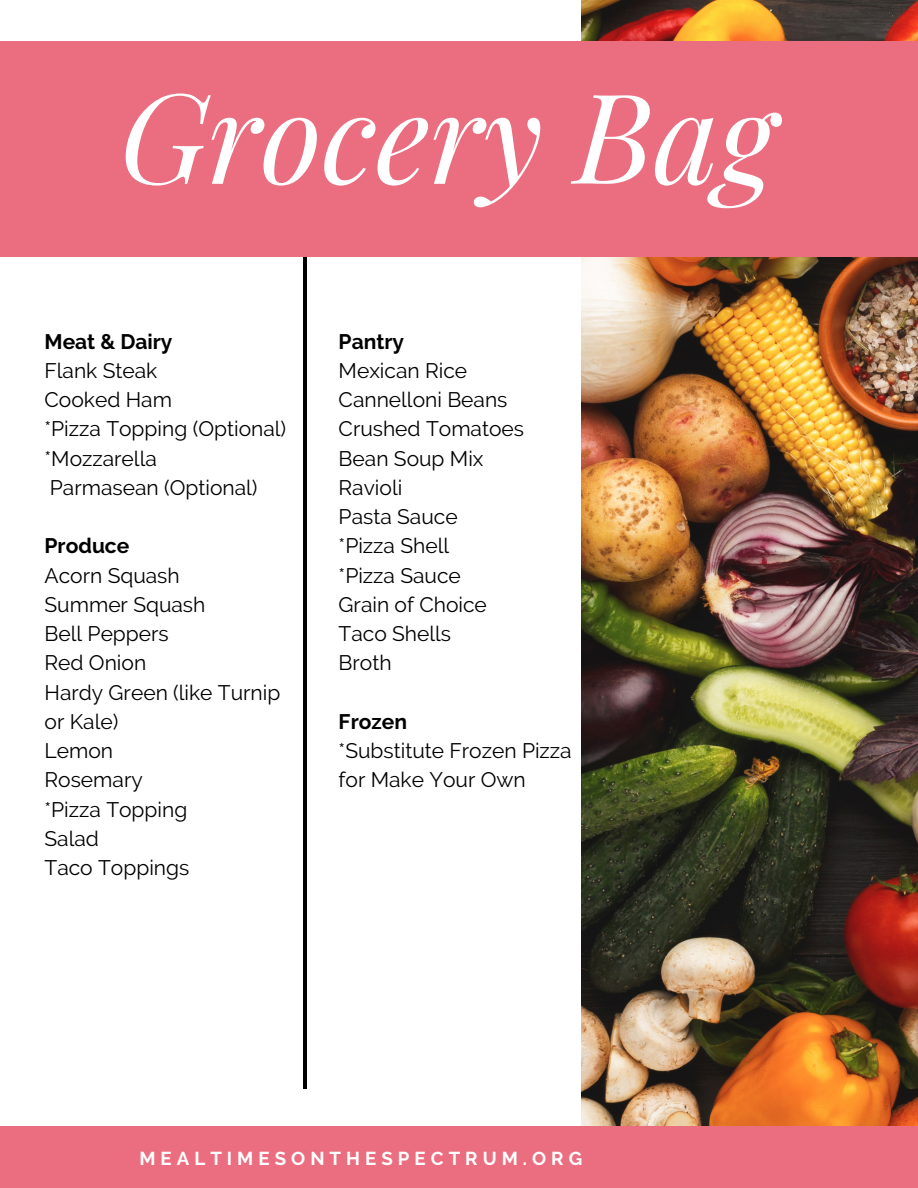
<style>
.page{position:relative;width:918px;height:1188px;background:#fff}
.page>*{position:absolute;margin:0;border:0;box-sizing:border-box;transform-origin:0 0}
.t1{font:italic 125.1px "Playfair Display";color:#fff}
.t2{font:21px/29.2px "Raleway";color:#000}
.t3{font:700 21px "Raleway";color:#000}
.t4{font:700 18.6px "Raleway";letter-spacing:.27em;color:#fff}
</style>
<div class="page">
<img style="left:582px;top:0;width:336px;height:1126px">
<hr style="left:304px;top:175px;width:3px;height:913px;background:#000">
<div style="left:0;top:41px;width:918px;height:215px;background:#eb6e80"></div>
<div style="left:0;top:1126px;width:918px;height:62px;background:#eb6e80"></div>
<h1 class="t1" style="left:119px;top:48px;width:658px">Grocery Bag</h1>
<p class="t3" style="left:45px;top:329px;width:129px">Meat &amp; Dairy</p>
<p class="t2" style="left:45px;top:356px;width:243px">Flank Steak<br>Cooked Ham<br>*Pizza Topping (Optional) *Mozzarella<br>Parmasean (Optional)</p>
<p class="t3" style="left:45px;top:534px;width:86px">Produce</p>
<p class="t2" style="left:45px;top:561px;width:237px">Acorn Squash<br>Summer Squash<br>Bell Peppers<br>Red Onion<br>Hardy Green (like Turnip or Kale)<br>Lemon<br>Rosemary<br>*Pizza Topping<br>Salad<br>Taco Toppings</p>
<p class="t3" style="left:339px;top:329px;width:67px">Pantry</p>
<p class="t2" style="left:339px;top:356px;width:187px">Mexican Rice<br>Cannelloni Beans<br>Crushed Tomatoes<br>Bean Soup Mix<br>Ravioli<br>Pasta Sauce<br>*Pizza Shell<br>*Pizza Sauce<br>Grain of Choice<br>Taco Shells<br>Broth</p>
<p class="t3" style="left:339px;top:709px;width:70px">Frozen</p>
<p class="t2" style="left:339px;top:736px;width:235px">*Substitute Frozen Pizza for Make Your Own</p>
<p class="t4" style="left:139px;top:1147px;width:444px">MEALTIMESONTHESPECTRUM.ORG</p>
</div>
